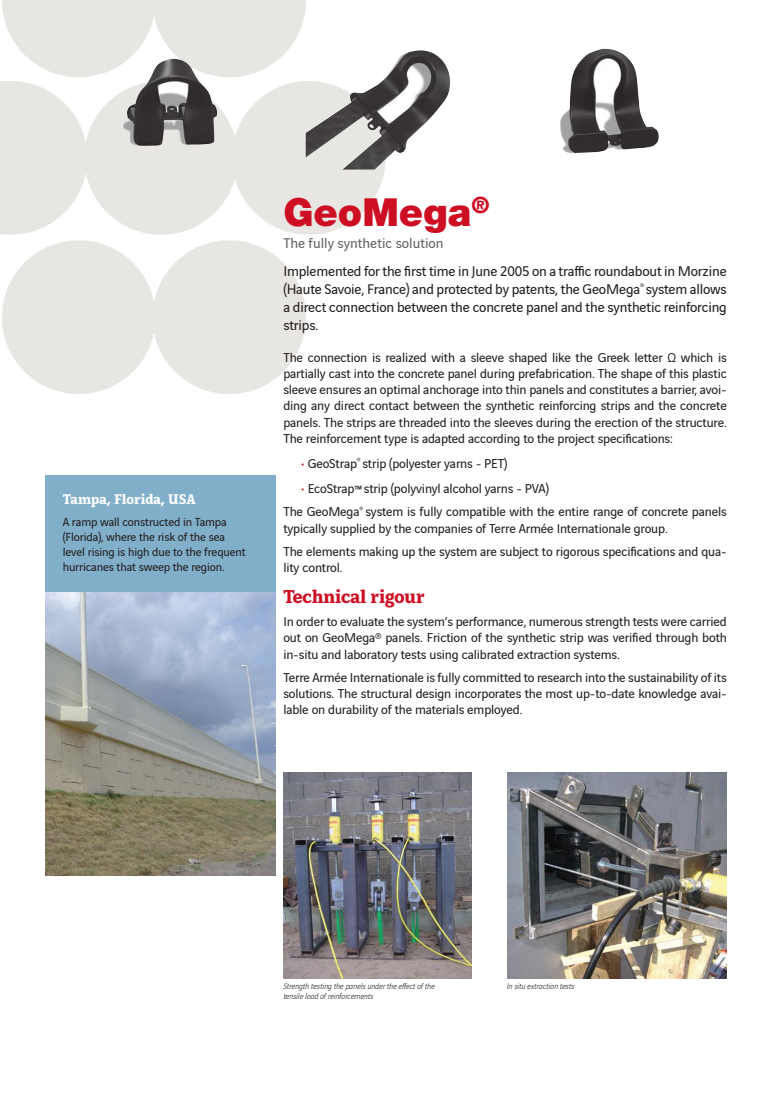
<style>
.page{position:relative;width:780px;height:1099px;background:#fff}
.page>*{position:absolute;margin:0;border:0;box-sizing:border-box;transform-origin:0 0}
.t1{font:900 38.75px "Helvetica Neue LT Pro";color:#cd0e23}
.t2{font:700 20px "Vinci Serif";letter-spacing:-.01em;color:#cd0e23}
.t3{font:15px/18px "Vinci Sans";letter-spacing:-.01em;color:#241f1f;text-align:justify}
.t4{font:15px "Vinci Sans";color:#656365}
.t5{font:700 15px "Vinci Serif";color:#fff}
.t6{font:13.75px/16.2px "Vinci Sans";letter-spacing:-.01em;color:#241f1f;text-align:justify}
.t7{font:12.5px/15px "Vinci Sans";letter-spacing:-.01em;color:#241f1f}
.t8{font:italic 300 8.75px/10.5px "Vinci Sans";color:#241f1f}
.s1{font-size:15px;color:#cd0e23}
</style>
<div class="page">
<img style="left:560px;top:49px;width:99px;height:105px">
<hr style="left:779px;top:0;width:1px;height:1098px;background:#e8e4e1">
<img style="left:0;top:0;width:387px;height:394px">
<img style="left:121px;top:59px;width:97px;height:87px">
<img style="left:45px;top:592px;width:230px;height:283px">
<div style="left:45px;top:474px;width:230px;height:117px;background:#81afca"></div>
<img style="left:283px;top:772px;width:188px;height:206px">
<img style="left:507px;top:772px;width:219px;height:206px">
<img style="left:306px;top:50px;width:112px;height:108px">
<p class="t5" style="left:63px;top:488px;width:134px">Tampa, Florida, USA</p>
<p class="t7" style="left:63px;top:513px;width:184px">A ramp wall constructed in Tampa (Florida), where the risk of the sea level rising is high due to the frequent hurricanes that sweep the region.</p>
<h1 class="t1" style="left:283px;top:189px;width:208px">GeoMega<sup>®</sup></h1>
<p class="t4" style="left:283px;top:232px;width:162px">The fully synthetic solution</p>
<p class="t3" style="left:283px;top:260px;width:445px">Implemented for the first time in June 2005 on a traffic roundabout in Morzine (Haute Savoie, France) and protected by patents, the GeoMega<sup>®</sup> system allows a direct connection between the concrete panel and the synthetic reinforcing strips.</p>
<p class="t6" style="left:283px;top:347px;width:445px">The connection is realized with a sleeve shaped like the Greek letter Ω which is partially cast into the concrete panel during prefabrication. The shape of this plastic sleeve ensures an optimal anchorage into thin panels and constitutes a barrier, avoi&shy;ding any direct contact between the synthetic reinforcing strips and the concrete panels. The strips are threaded into the sleeves during the erection of the structure.<br>The reinforcement type is adapted according to the project specifications:</p>
<p class="t6" style="left:301px;top:454px;width:208px"><span class="s1">•</span> GeoStrap<sup>®</sup> strip (polyester yarns - PET)</p>
<p class="t6" style="left:283px;top:475px;width:445px;line-height:23.4px;text-indent:18px"><span class="s1">•</span> EcoStrap™strip (polyvinyl alcohol yarns - PVA)<br>The GeoMega<sup>®</sup> system is fully compatible with the entire range of concrete panels</p>
<p class="t6" style="left:283px;top:515px;width:445px;line-height:23.4px">typically supplied by the companies of Terre Armée Internationale group.<br>The elements making up the system are subject to rigorous specifications and qua-</p>
<p class="t6" style="left:283px;top:558px;width:61px">lity control.</p>
<h2 class="t2" style="left:283px;top:581px;width:143px">Technical rigour</h2>
<p class="t6" style="left:283px;top:612px;width:445px">In order to evaluate the system’s performance, numerous strength tests were carried out on GeoMega® panels. Friction of the synthetic strip was verified through both in-situ and laboratory tests using calibrated extraction systems.</p>
<p class="t6" style="left:283px;top:668px;width:445px">Terre Armée Internationale is fully committed to research into the sustainability of its solutions. The structural design incorporates the most up-to-date knowledge avai&shy;lable on durability of the materials employed.</p>
<p class="t8" style="left:283px;top:979px;width:153px">Strength testing the panels under the effect of the tensile load of reinforcements</p>
<p class="t8" style="left:506px;top:979px;width:69px">In situ extraction tests</p>
</div>
